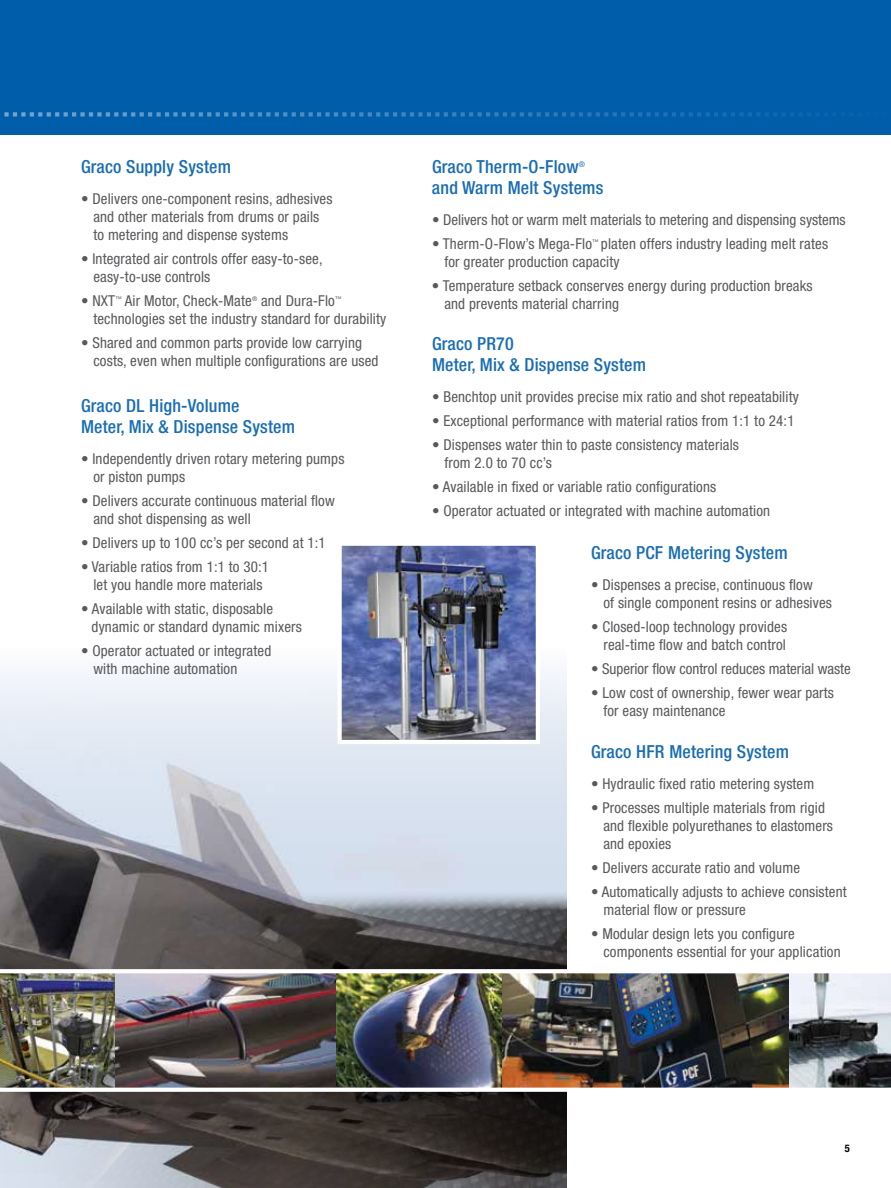
<style>
.page{position:relative;width:891px;height:1188px;background:#fff}
.page>*{position:absolute;margin:0;border:0;box-sizing:border-box;transform-origin:0 0}
.t1{font:500 condensed 18px/21px "Helvetica Neue LT Std";letter-spacing:.01em;color:#1a6db2}
.t2{font:condensed 15px/18px "Helvetica Neue LT Std";letter-spacing:.01em;color:#58595b}
.t3{font:700 condensed 10.5px "Helvetica Neue LT Std";color:#000}
.t4{font:condensed 7.8px "Helvetica Neue LT Std";color:#1a6db2}
.t5{font:condensed 6.45px "Helvetica Neue LT Std";color:#58595b}
</style>
<div class="page">
<img style="left:0;top:670px;width:567px;height:220px">
<div style="left:0;top:0;width:891px;height:135px;background:#005daa"></div>
<svg style="left:4px;top:112px;width:824px;height:5px"></svg>
<img style="left:0;top:890px;width:567px;height:298px">
<img style="left:343px;top:547px;width:192px;height:192px">
<div style="left:338px;top:542px;width:202px;height:202px;border:4px solid #fff"></div>
<img style="left:336px;top:973px;width:450px;height:115px">
<img style="left:0;top:973px;width:336px;height:115px">
<img style="left:786px;top:973px;width:105px;height:115px">
<svg style="left:0;top:969px;width:567px;height:4px"></svg>
<svg style="left:0;top:1088px;width:567px;height:4px"></svg>
<p class="t1" style="left:81px;top:156px;width:152px">Graco Supply System</p>
<p class="t2" style="left:93px;top:190px;width:241px;text-indent:-12px">• Delivers one-component resins, adhesives and other materials from drums or pails to metering and dispense systems</p>
<p class="t2" style="left:93px;top:250px;width:231px;text-indent:-12px">• Integrated air controls offer easy-to-see, easy-to-use controls</p>
<p class="t2" style="left:81px;top:292px;width:36px">• NXT</p>
<p class="t5" style="left:115px;top:295px;width:8px">™</p>
<p class="t2" style="left:125px;top:292px;width:128px">Air Motor, Check-Mate</p>
<p class="t5" style="left:252px;top:295px;width:7px">®</p>
<p class="t2" style="left:261px;top:292px;width:75px">and Dura-Flo</p>
<p class="t5" style="left:335px;top:295px;width:8px">™</p>
<p class="t2" style="left:93px;top:310px;width:294px">technologies set the industry standard for durability</p>
<p class="t2" style="left:93px;top:334px;width:287px;text-indent:-12px">• Shared and common parts provide low carrying costs, even when multiple configurations are used</p>
<p class="t1" style="left:81px;top:395px;width:216px">Graco DL High-Volume<br>Meter, Mix &amp; Dispense System</p>
<p class="t2" style="left:93px;top:449px;width:253px;text-indent:-12px">• Independently driven rotary metering pumps or piston pumps</p>
<p class="t2" style="left:93px;top:491px;width:243px;text-indent:-12px">• Delivers accurate continuous material flow and shot dispensing as well</p>
<p class="t2" style="left:81px;top:533px;width:246px">• Delivers up to 100 cc’s per second at 1:1</p>
<p class="t2" style="left:81px;top:557px;width:190px;text-align:center">• Variable ratios from 1:1 to 30:1 let you handle more materials</p>
<p class="t2" style="left:92px;top:599px;width:212px;text-indent:-10px">• Available with static, disposable dynamic or standard dynamic mixers</p>
<p class="t2" style="left:93px;top:641px;width:179px;text-indent:-12px">• Operator actuated or integrated with machine automation</p>
<p class="t1" style="left:432px;top:156px;width:148px">Graco Therm-O-Flow</p>
<p class="t4" style="left:579px;top:160px;width:8px">®</p>
<p class="t1" style="left:432px;top:177px;width:173px">and Warm Melt Systems</p>
<p class="t2" style="left:432px;top:211px;width:415px">• Delivers hot or warm melt materials to metering and dispensing systems</p>
<p class="t2" style="left:432px;top:235px;width:162px">• Therm-O-Flow’s Mega-Flo</p>
<p class="t5" style="left:592px;top:238px;width:8px">™</p>
<p class="t2" style="left:444px;top:235px;width:385px;text-indent:157px">platen offers industry leading melt rates for greater production capacity</p>
<p class="t2" style="left:444px;top:277px;width:370px;text-indent:-12px">• Temperature setback conserves energy during production breaks and prevents material charring</p>
<p class="t1" style="left:432px;top:333px;width:216px">Graco PR70<br>Meter, Mix &amp; Dispense System</p>
<p class="t2" style="left:432px;top:387px;width:368px">• Benchtop unit provides precise mix ratio and shot repeatability</p>
<p class="t2" style="left:432px;top:411px;width:364px">• Exceptional performance with material ratios from 1:1 to 24:1</p>
<p class="t2" style="left:444px;top:435px;width:296px;text-indent:-12px">• Dispenses water thin to paste consistency materials from 2.0 to 70 cc’s</p>
<p class="t2" style="left:432px;top:477px;width:286px">• Available in fixed or variable ratio configurations</p>
<p class="t2" style="left:432px;top:501px;width:340px">• Operator actuated or integrated with machine automation</p>
<p class="t1" style="left:591px;top:542px;width:198px">Graco PCF Metering System</p>
<p class="t2" style="left:603px;top:575px;width:230px;text-indent:-12px">• Dispenses a precise, continuous flow<br>of single component resins or adhesives</p>
<p class="t2" style="left:591px;top:617px;width:198px;text-align:right">• Closed-loop technology provides real-time flow and batch control</p>
<p class="t2" style="left:591px;top:659px;width:261px">• Superior flow control reduces material waste</p>
<p class="t2" style="left:603px;top:683px;width:232px;text-indent:-12px">• Low cost of ownership, fewer wear parts for easy maintenance</p>
<p class="t1" style="left:591px;top:741px;width:200px">Graco HFR Metering System</p>
<p class="t2" style="left:591px;top:775px;width:225px">• Hydraulic fixed ratio metering system</p>
<p class="t2" style="left:603px;top:799px;width:231px;text-indent:-12px">• Processes multiple materials from rigid and flexible polyurethanes to elastomers and epoxies</p>
<p class="t2" style="left:591px;top:859px;width:210px">• Delivers accurate ratio and volume</p>
<p class="t2" style="left:603px;top:883px;width:245px;text-indent:-12px">• Automatically adjusts to achieve consistent material flow or pressure</p>
<p class="t2" style="left:603px;top:925px;width:239px;text-indent:-12px">• Modular design lets you configure components essential for your application</p>
<p class="t3" style="left:845px;top:1142px;width:7px">5</p>
</div>
